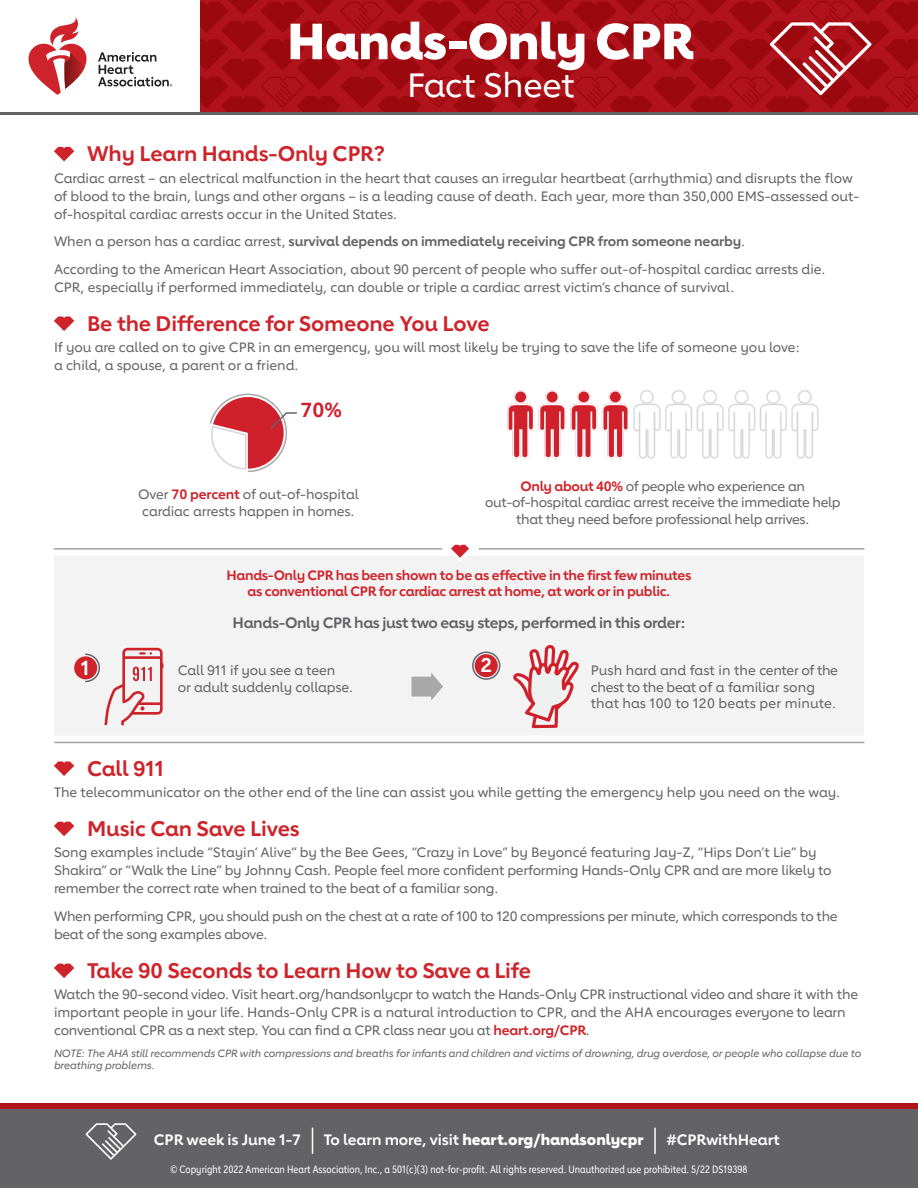
<style>
.page{position:relative;width:918px;height:1188px;background:#fff}
.page>*{position:absolute;margin:0;border:0;box-sizing:border-box;transform-origin:0 0}
.t1{font:800 49.95px "Lub Dub";letter-spacing:-.01em;color:#fff}
.t2{font:500 33.45px "Lub Dub";letter-spacing:-.01em;color:#fff}
.t3{font:700 21px "Lub Dub";letter-spacing:-.005em;color:#ce232a}
.t4{font:700 20.25px "Lub Dub";color:#cf202b}
.t5{font:700 19.8px "Lub Dub";color:#fff}
.t6{font:700 15px "Lub Dub";letter-spacing:-.025em;color:#636366}
.t7{font:800 15px "Lub Dub";letter-spacing:-.005em;color:#fff}
.t8{font:700 15px "Lub Dub";letter-spacing:-.005em;color:#fff}
.t9{font:500 13.5px/18px "Lub Dub";letter-spacing:-.01em;color:#636366}
.t10{font:700 13.5px/16.5px "Lub Dub";letter-spacing:-.025em;color:#ce232a;text-align:center}
.t11{font:italic 500 10.5px/12px "Lub Dub";letter-spacing:-.015em;color:#636366}
.t12{font:10.5px "Lub Dub Condensed";color:#fff}
.s1{font-weight:700}
.s2{font-weight:700;color:#ce232a}
</style>
<div class="page">
<svg style="left:201px;top:0;width:717px;height:112px;background:#a71118"></svg>
<svg style="left:98px;top:52px;width:74px;height:34px"></svg>
<svg style="left:29px;top:17px;width:58px;height:78px"></svg>
<hr style="left:0;top:112px;width:918px;height:3px;background:#636366">
<svg style="left:54px;top:147px;width:20px;height:14px"></svg>
<svg style="left:54px;top:317px;width:20px;height:14px"></svg>
<svg style="left:54px;top:761px;width:20px;height:15px"></svg>
<svg style="left:54px;top:822px;width:20px;height:14px"></svg>
<svg style="left:54px;top:964px;width:20px;height:14px"></svg>
<hr style="left:479px;top:548px;width:385px;height:2px;background:#a4a3a5">
<hr style="left:54px;top:548px;width:388px;height:2px;background:#a4a3a5">
<svg style="left:451px;top:545px;width:18px;height:11px"></svg>
<div style="left:54px;top:556px;width:810px;height:179px;background:#f3f3f3"></div>
<hr style="left:55px;top:742px;width:809px;height:1px;background:#a4a3a5">
<div style="left:74px;top:656px;width:23px;height:23px;background:#ce232a;border-radius:50%"></div>
<svg style="left:84px;top:648px;width:79px;height:77px"></svg>
<svg style="left:471px;top:651px;width:30px;height:30px"></svg>
<svg style="left:513px;top:645px;width:66px;height:83px"></svg>
<svg style="left:411px;top:673px;width:32px;height:28px"></svg>
<div style="left:0;top:1104px;width:918px;height:5px;background:#b0131c"></div>
<div style="left:0;top:1109px;width:918px;height:79px;background:#636366"></div>
<svg style="left:312px;top:1128px;width:1px;height:26px"></svg>
<hr style="left:654px;top:1128px;width:2px;height:26px;background:#fff">
<svg style="left:85px;top:1123px;width:51px;height:37px"></svg>
<svg style="left:210px;top:394px;width:87px;height:78px"></svg>
<svg style="left:507px;top:390px;width:312px;height:69px"></svg>
<h1 class="t1" style="left:287px;top:11px;width:409px">Hands-Only CPR</h1>
<h2 class="t2" style="left:407px;top:65px;width:169px">Fact Sheet</h2>
<h3 class="t3" style="left:87px;top:141px;width:300px">Why Learn Hands-Only CPR?</h3>
<p class="t9" style="left:54px;top:169px;width:807px">Cardiac arrest – an electrical malfunction in the heart that causes an irregular heartbeat (arrhythmia) and disrupts the flow of blood to the brain, lungs and other organs – is a leading cause of death. Each year, more than 350,000 EMS-assessed out&shy;of-hospital cardiac arrests occur in the United States.</p>
<p class="t9" style="left:54px;top:227px;width:773px;line-height:27.8px">When a person has a cardiac arrest, <span class="s1">survival depends on immediately receiving CPR from someone nearby</span>.<br>According to the American Heart Association, about 90 percent of people who suffer out-of-hospital cardiac arrests die.</p>
<p class="t9" style="left:54px;top:278px;width:682px">CPR, especially if performed immediately, can double or triple a cardiac arrest victim’s chance of survival.</p>
<h3 class="t3" style="left:87px;top:311px;width:404px">Be the Difference for Someone You Love</h3>
<p class="t9" style="left:54px;top:338px;width:747px">If you are called on to give CPR in an emergency, you will most likely be trying to save the life of someone you love: a child, a spouse, a parent or a friend.</p>
<h3 class="t4" style="left:301px;top:398px;width:43px">70%</h3>
<p class="t9" style="left:138px;top:486px;width:222px;line-height:16.5px;text-align:center">Over <span class="s2">70 percent</span> of out-of-hospital cardiac arrests happen in homes.</p>
<p class="t9" style="left:485px;top:478px;width:357px;line-height:16.5px;text-align:center"><span class="s2">Only about 40%</span> of people who experience an out-of-hospital cardiac arrest receive the immediate help that they need before professional help arrives.</p>
<p class="t10" style="left:227px;top:567px;width:466px">Hands-Only CPR has been shown to be as effective in the first few minutes as conventional CPR for cardiac arrest at home, at work or in public.</p>
<p class="t6" style="left:233px;top:614px;width:454px">Hands-Only CPR has just two easy steps, performed in this order:</p>
<h3 class="t5" style="left:81px;top:656px;width:10px">1</h3>
<p class="t9" style="left:178px;top:662px;width:177px;line-height:16.5px">Call 911 if you see a teen<br>or adult suddenly collapse.</p>
<h3 class="t5" style="left:480px;top:653px;width:13px">2</h3>
<p class="t9" style="left:591px;top:662px;width:249px;line-height:16.5px">Push hard and fast in the center of the chest to the beat of a familiar song that has 100 to 120 beats per minute.</p>
<h3 class="t3" style="left:87px;top:756px;width:79px">Call 911</h3>
<p class="t9" style="left:54px;top:783px;width:788px">The telecommunicator on the other end of the line can assist you while getting the emergency help you need on the way.</p>
<h3 class="t3" style="left:87px;top:816px;width:214px">Music Can Save Lives</h3>
<p class="t9" style="left:54px;top:843px;width:779px">Song examples include “Stayin’ Alive” by the Bee Gees, “Crazy in Love” by Beyoncé featuring Jay-Z, “Hips Don’t Lie” by<br>Shakira” or “Walk the Line” by Johnny Cash. People feel more confident performing Hands-Only CPR and are more likely to remember the correct rate when trained to the beat of a familiar song.</p>
<p class="t9" style="left:54px;top:907px;width:785px">When performing CPR, you should push on the chest at a rate of 100 to 120 compressions per minute, which corresponds to the beat of the song examples above.</p>
<h3 class="t3" style="left:87px;top:958px;width:446px">Take 90 Seconds to Learn How to Save a Life</h3>
<p class="t9" style="left:54px;top:985px;width:806px">Watch the 90-second video. Visit heart.org/handsonlycpr to watch the Hands-Only CPR instructional video and share it with the important people in your life. Hands-Only CPR is a natural introduction to CPR, and the AHA encourages everyone to learn conventional CPR as a next step. You can find a CPR class near you at <span class="s2">heart.org/CPR</span>.</p>
<p class="t11" style="left:54px;top:1047px;width:809px">NOTE: The AHA still recommends CPR with compressions and breaths for infants and children and victims of drowning, drug overdose, or people who collapse due to breathing problems.</p>
<p class="t8" style="left:154px;top:1131px;width:149px">CPR week is June 1-7</p>
<p class="t7" style="left:324px;top:1130px;width:321px"><span class="s1">To learn more, visit</span> heart.org/handsonlycpr</p>
<p class="t8" style="left:666px;top:1131px;width:115px">#CPRwithHeart</p>
<p class="t12" style="left:171px;top:1163px;width:578px">© Copyright 2022 American Heart Association, Inc., a 501(c)(3) not-for-profit. All rights reserved. Unauthorized use prohibited. 5/22 DS19398</p>
</div>
